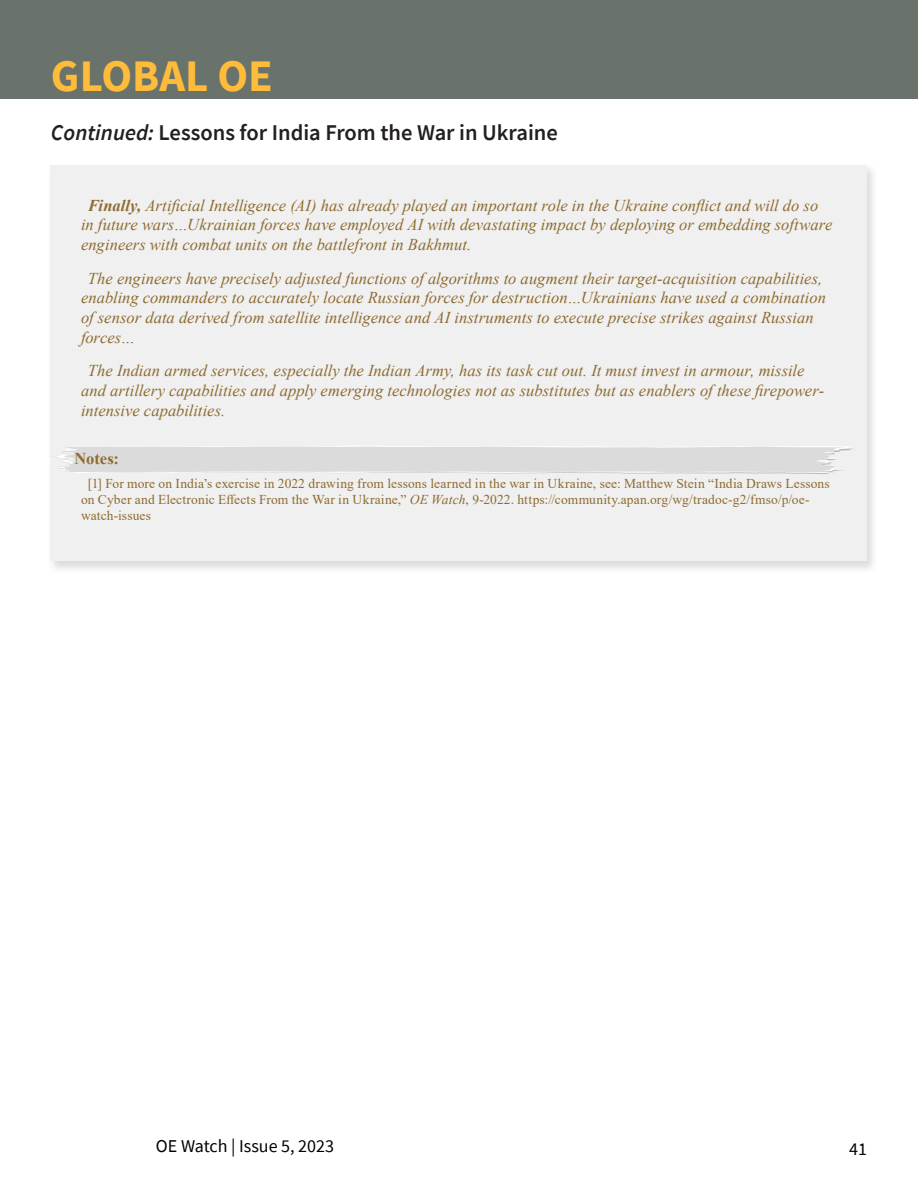
<style>
.page{position:relative;width:918px;height:1188px;background:#fff}
.page>*{position:absolute;margin:0;border:0;box-sizing:border-box;transform-origin:0 0}
.t1{font:700 45px "Source Sans Pro";color:#ffbc3a}
.Continued__Commentar{font:600 22.5px "Source Sans Pro";color:#231f20}
.t2{font:18px "Source Sans Pro";color:#000}
.Source_Article_Copy{font:italic 16.5px/19.8px "Times New Roman";color:#8e6b30}
.Source__ref__Times_1{font:700 16.5px "Times New Roman";color:#8e6b30}
.NOTES__9_pt_Times_Go{font:13.5px/16.2px "Times New Roman";letter-spacing:.01em;color:#8e6b30}
.s1{font-style:italic}
.s2{font-weight:700}
</style>
<div class="page">
<div style="left:0;top:0;width:918px;height:99px;background:#69736c"></div>
<div style="left:48px;top:163px;width:830px;height:410px;background:#a7a8ab;opacity:.75"></div>
<div style="left:51px;top:165px;width:816px;height:396px;background:#f0f0f0"></div>
<svg style="left:49px;top:445px;width:804px;height:29px"></svg>
<h1 class="t1" style="left:51px;top:46px;width:223px">GLOBAL OE</h1>
<p class="Continued__Commentar" style="left:51px;top:118px;width:508px"><span class="s1">Continued:</span> Lessons for India From the War in Ukraine</p>
<p class="Source_Article_Copy" style="left:81px;top:195px;width:753px;text-indent:7px"><span class="s2">Finally,</span> Artificial Intelligence (AI) has already played an important role in the Ukraine conflict and will do so in future wars…Ukrainian forces have employed AI with devastating impact by deploying or embedding software engineers with combat units on the battlefront in Bakhmut.</p>
<p class="Source_Article_Copy" style="left:81px;top:268px;width:747px;text-indent:7px">The engineers have precisely adjusted functions of algorithms to augment their target-acquisition capabilities, enabling commanders to accurately locate Russian forces for destruction…Ukrainians have used a combination of sensor data derived from satellite intelligence and AI instruments to execute precise strikes against Russian forces…</p>
<p class="Source_Article_Copy" style="left:81px;top:360px;width:745px;text-indent:7px">The Indian armed services, especially the Indian Army, has its task cut out. It must invest in armour, missile and artillery capabilities and apply emerging technologies not as substitutes but as enablers of these firepower&shy;intensive capabilities.</p>
<p class="Source__ref__Times_1" style="left:75px;top:447px;width:46px">Notes:</p>
<p class="NOTES__9_pt_Times_Go" style="left:81px;top:475px;width:750px;text-indent:7px">[1] For more on India’s exercise in 2022 drawing from lessons learned in the war in Ukraine, see: Matthew Stein “India Draws Lessons on Cyber and Electronic Effects From the War in Ukraine,” <span class="s1">OE Watch</span>, 9-2022. https://community.apan.org/wg/tradoc-g2/fmso/p/oe&shy;watch-issues</p>
<p class="t2" style="left:156px;top:1135px;width:180px">OE Watch | Issue 5, 2023</p>
<p class="t2" style="left:849px;top:1138px;width:19px">41</p>
</div>
